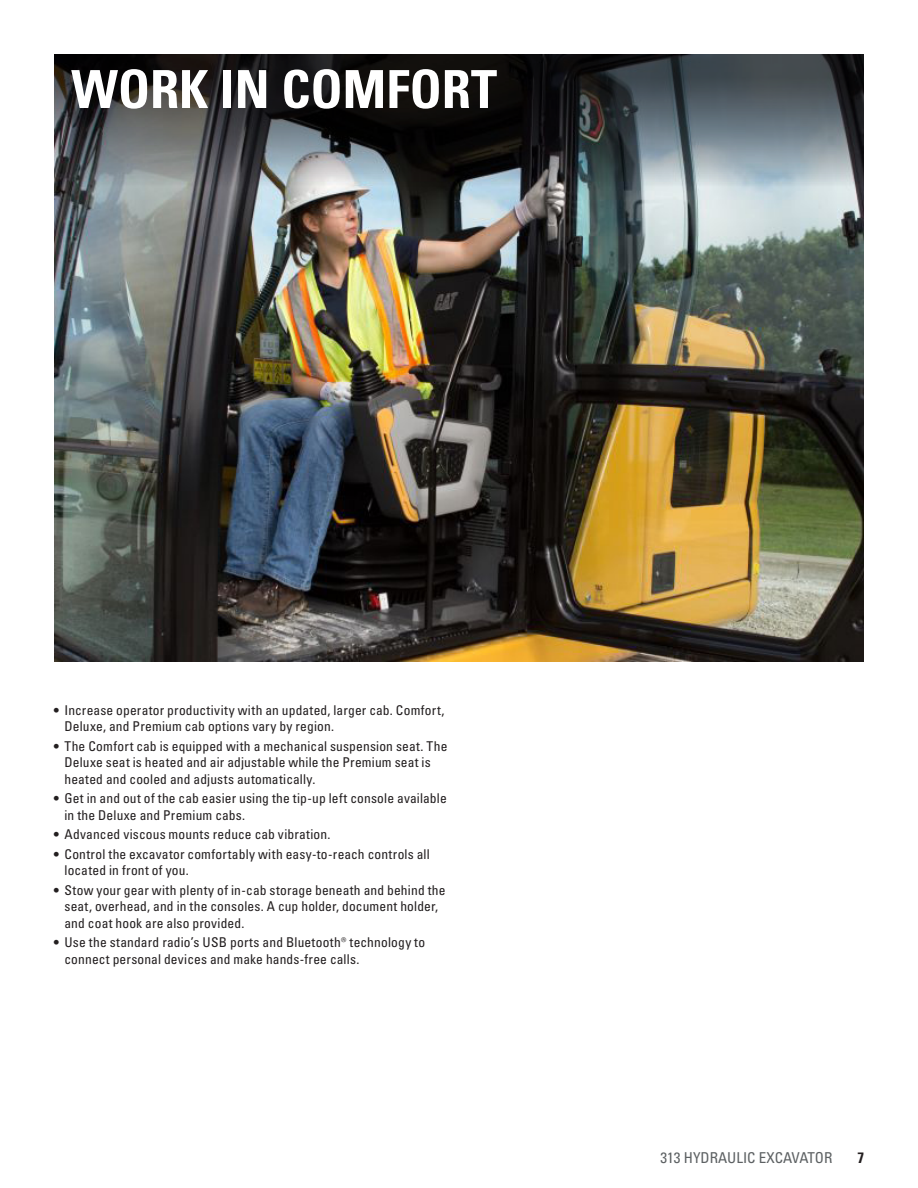
<style>
.page{position:relative;width:918px;height:1188px;background:#fff}
.page>*{position:absolute;margin:0;border:0;box-sizing:border-box;transform-origin:0 0}
.t1{font:52.5px "Univers LTCYR 67 Bold Cond";color:#fff}
.t2{font:condensed 15px "Univers LTCYR 57";color:#5d6163}
.t3{font:15px "Univers LTCYR 67 Bold Cond";color:#231f20}
.t4{font:condensed 13.5px/16.5px "Univers LTCYR 57";letter-spacing:.01em;color:#231f20}
</style>
<div class="page">
<img style="left:54px;top:392px;width:810px;height:270px">
<img style="left:54px;top:54px;width:810px;height:338px">
<h1 class="t1" style="left:71px;top:57px;width:427px">WORK IN COMFORT</h1>
<p class="t4" style="left:65px;top:701px;width:382px;text-indent:-11px">• Increase operator productivity with an updated, larger cab. Comfort,<br>Deluxe, and Premium cab options vary by region.</p>
<p class="t4" style="left:65px;top:737px;width:384px;text-indent:-11px">• The Comfort cab is equipped with a mechanical suspension seat. The<br>Deluxe seat is heated and air adjustable while the Premium seat is heated and cooled and adjusts automatically.</p>
<p class="t4" style="left:65px;top:790px;width:384px;text-indent:-11px">• Get in and out of the cab easier using the tip-up left console available in the Deluxe and Premium cabs.</p>
<p class="t4" style="left:54px;top:826px;width:278px">• Advanced viscous mounts reduce cab vibration.</p>
<p class="t4" style="left:65px;top:845px;width:367px;text-indent:-11px">• Control the excavator comfortably with easy-to-reach controls all located in front of you.</p>
<p class="t4" style="left:65px;top:881px;width:383px;text-indent:-11px">• Stow your gear with plenty of in-cab storage beneath and behind the seat, overhead, and in the consoles. A cup holder, document holder, and coat hook are also provided.</p>
<p class="t4" style="left:65px;top:934px;width:362px;text-indent:-11px">• Use the standard radio’s USB ports and Bluetooth® technology to connect personal devices and make hands-free calls.</p>
<p class="t2" style="left:661px;top:1148px;width:173px">313 HYDRAULIC EXCAVATOR</p>
<p class="t3" style="left:857px;top:1148px;width:8px">7</p>
</div>
